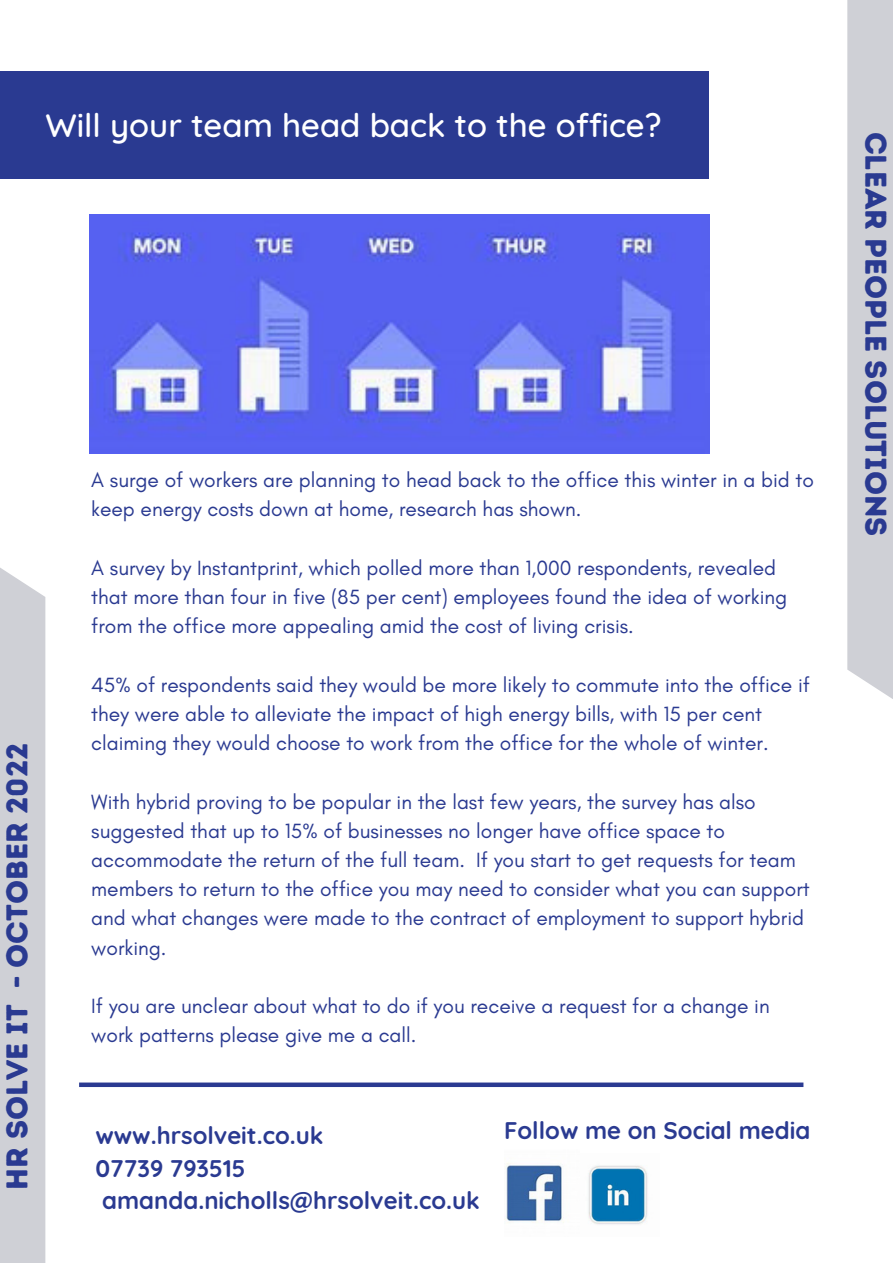
<style>
.page{position:relative;width:893px;height:1264px;background:#fff}
.page>*{position:absolute;margin:0;border:0;box-sizing:border-box;transform-origin:0 0}
.t1{font:500 33px "Quicksand";color:#fff}
.t2{font:30px "Intro Rust Base";color:#2a3a91}
.t3{font:700 24px/32.5px "Quicksand";color:#2a3a91}
.t4{font:21px/29.2px "Glacial Indifference";color:#2a3a91}
</style>
<div class="page">
<div style="left:0;top:568px;width:45px;height:694px;background:#cfd0d6"></div>
<div style="left:847px;top:0;width:45px;height:699px;background:#cfd0d6"></div>
<div style="left:0;top:71px;width:708px;height:108px;background:#2a3a91"></div>
<img style="left:588px;top:1165px;width:60px;height:60px">
<img style="left:504px;top:1163px;width:60px;height:60px">
<img style="left:89px;top:214px;width:620px;height:240px">
<div style="left:79px;top:1082px;width:724px;height:5px;background:#2a3a91"></div>
<h1 class="t1" style="left:45px;top:104px;width:617px">Will your team head back to the office?</h1>
<h2 class="t2" style="left:-1px;top:1190px;width:449px;rotate:-90deg">HR SOLVE IT - october 2022</h2>
<p class="t4" style="left:91px;top:465px;width:724px">A surge of workers are planning to head back to the office this winter in a bid to keep energy costs down at home, research has shown.</p>
<p class="t4" style="left:91px;top:552px;width:697px">A survey by Instantprint, which polled more than 1,000 respondents, revealed that more than four in five (85 per cent) employees found the idea of working from the office more appealing amid the cost of living crisis.</p>
<p class="t4" style="left:91px;top:669px;width:720px">45% of respondents said they would be more likely to commute into the office if they were able to alleviate the impact of high energy bills, with 15 per cent claiming they would choose to work from the office for the whole of winter.</p>
<p class="t4" style="left:91px;top:786px;width:720px">With hybrid proving to be popular in the last few years, the survey has also suggested that up to 15% of businesses no longer have office space to accommodate the return of the full team. If you start to get requests for team members to return to the office you may need to consider what you can support and what changes were made to the contract of employment to support hybrid working.</p>
<p class="t4" style="left:91px;top:991px;width:680px">If you are unclear about what to do if you receive a request for a change in work patterns please give me a call.</p>
<p class="t3" style="left:95px;top:1118px;width:386px">www.hrsolveit.co.uk<br>07739 793515 amanda.nicholls@hrsolveit.co.uk</p>
<p class="t3" style="left:504px;top:1113px;width:308px">Follow me on Social media</p>
<h2 class="t2" style="left:893px;top:131px;width:406px;rotate:90deg">CLEAR PEOPLE SOLUTIONS</h2>
</div>
